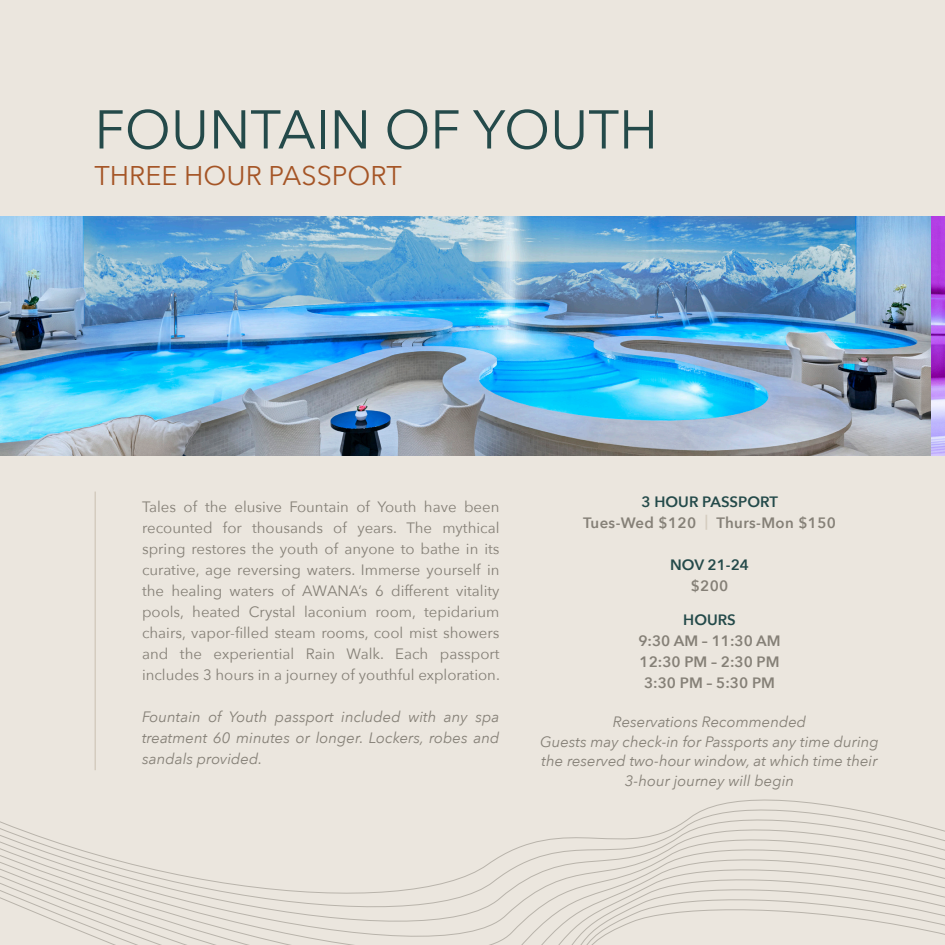
<style>
.page{position:relative;width:945px;height:945px;background:#ebe6de}
.page>*{position:absolute;margin:0;border:0;box-sizing:border-box;transform-origin:0 0}
.t1{font:54px "Avenir Next";color:#244a4a}
.t2{font:27px "Avenir Next";color:#a55526}
.t3{font:15px/21px "Avenir Next";color:#858077;text-align:justify}
.t4{font:italic 15px/21px "Avenir Next";color:#858077;text-align:justify}
.t5{font:600 15px/21px "Avenir Next";color:#858077;text-align:center}
.t6{font:600 15px/21px "Avenir Next";color:#244a4a;text-align:center}
.s1{color:#244a4a}
.s2{color:#d4ccbf}
.s3{color:#858077}
</style>
<div class="page">
<hr style="left:94px;top:492px;width:2px;height:278px;background:#d4ccbf">
<img style="left:0;top:216px;width:945px;height:240px">
<svg style="left:0;top:753px;width:945px;height:192px"></svg>
<p class="t1" style="left:94px;top:84px;width:565px">FOUNTAIN OF YOUTH</p>
<p class="t2" style="left:94px;top:152px;width:309px">THREE HOUR PASSPORT</p>
<p class="t3" style="left:142px;top:496px;width:359px">Tales of the elusive Fountain of Youth have been recounted for thousands of years. The mythical spring restores the youth of anyone to bathe in its curative, age reversing waters. Immerse yourself in the healing waters of AWANA’s 6 different vitality pools, heated Crystal laconium room, tepidarium chairs, vapor-filled steam rooms, cool mist showers and the experiential Rain Walk. Each passport includes 3 hours in a journey of youthful exploration.</p>
<p class="t4" style="left:142px;top:706px;width:359px">Fountain of Youth passport included with any spa treatment 60 minutes or longer. Lockers, robes and sandals provided.</p>
<p class="t5" style="left:583px;top:490px;width:255px"><span class="s1">3 HOUR PASSPORT<br></span>Tues-Wed $120 <span class="s2">|</span> Thurs-Mon $150</p>
<p class="t6" style="left:670px;top:553px;width:80px">NOV 21-24 <span class="s3">$200</span></p>
<p class="t6" style="left:683px;top:609px;width:54px">HOURS</p>
<p class="t5" style="left:638px;top:630px;width:144px">9:30 AM – 11:30 AM</p>
<p class="t5" style="left:640px;top:651px;width:141px">12:30 PM – 2:30 PM</p>
<p class="t5" style="left:644px;top:672px;width:132px">3:30 PM – 5:30 PM</p>
<p class="t4" style="left:613px;top:711px;width:195px">Reservations Recommended</p>
<p class="t4" style="left:540px;top:731px;width:340px;line-height:19.5px;text-align:center">Guests may check-in for Passports any time during the reserved two-hour window, at which time their<br>3-hour journey will begin</p>
</div>
